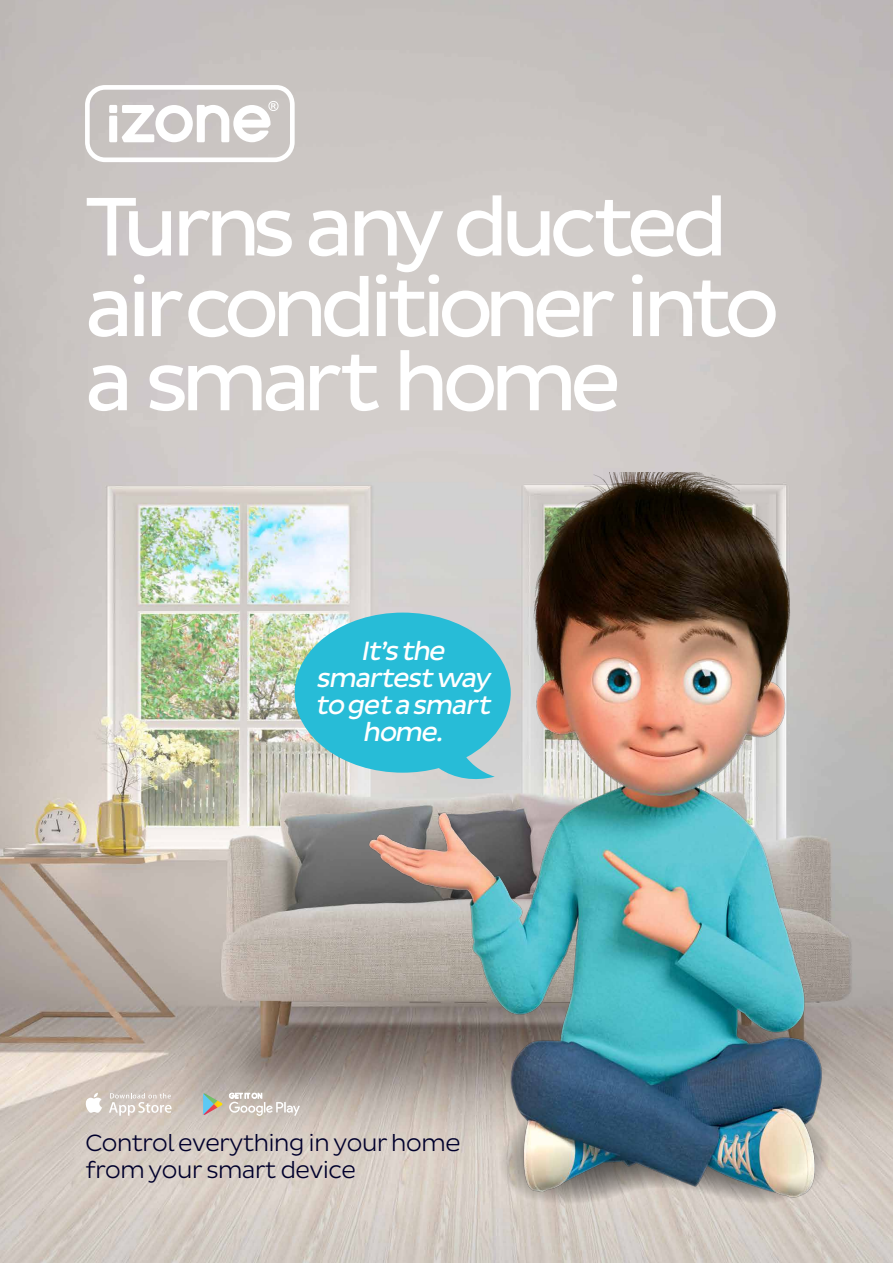
<style>
.page{position:relative;width:893px;height:1263px;background:#fff}
.page>*{position:absolute;margin:0;border:0;box-sizing:border-box;transform-origin:0 0}
.t1{font:84.75px/77.4px "Pluto Sans";letter-spacing:-.1em;color:#fff}
.t2{font:italic 26.85px/26.8px "Pluto Sans";color:#fff;text-align:center}
.t3{font:300 24px/26.8px "Pluto Sans";letter-spacing:-.04em;color:#00002c}
</style>
<div class="page">
<img style="left:0;top:0;width:893px;height:1263px">
<svg style="left:295px;top:613px;width:59px;height:168px;background:#6cc7d2"></svg>
<svg style="left:85px;top:1093px;width:17px;height:20px"></svg>
<svg style="left:109px;top:1093px;width:63px;height:23px"></svg>
<svg style="left:229px;top:1093px;width:71px;height:23px"></svg>
<svg style="left:203px;top:1093px;width:20px;height:22px"></svg>
<svg style="left:85px;top:85px;width:210px;height:77px"></svg>
<img style="left:354px;top:472px;width:499px;height:772px">
<h1 class="t1" style="left:85px;top:189px;width:697px">Turns any ducted air conditioner into a smart home</h1>
<p class="t2" style="left:315px;top:638px;width:183px">It’s the smartestway to geta smart home.</p>
<p class="t3" style="left:85px;top:1129px;width:377px">Control everything in your home from your smart device</p>
</div>
